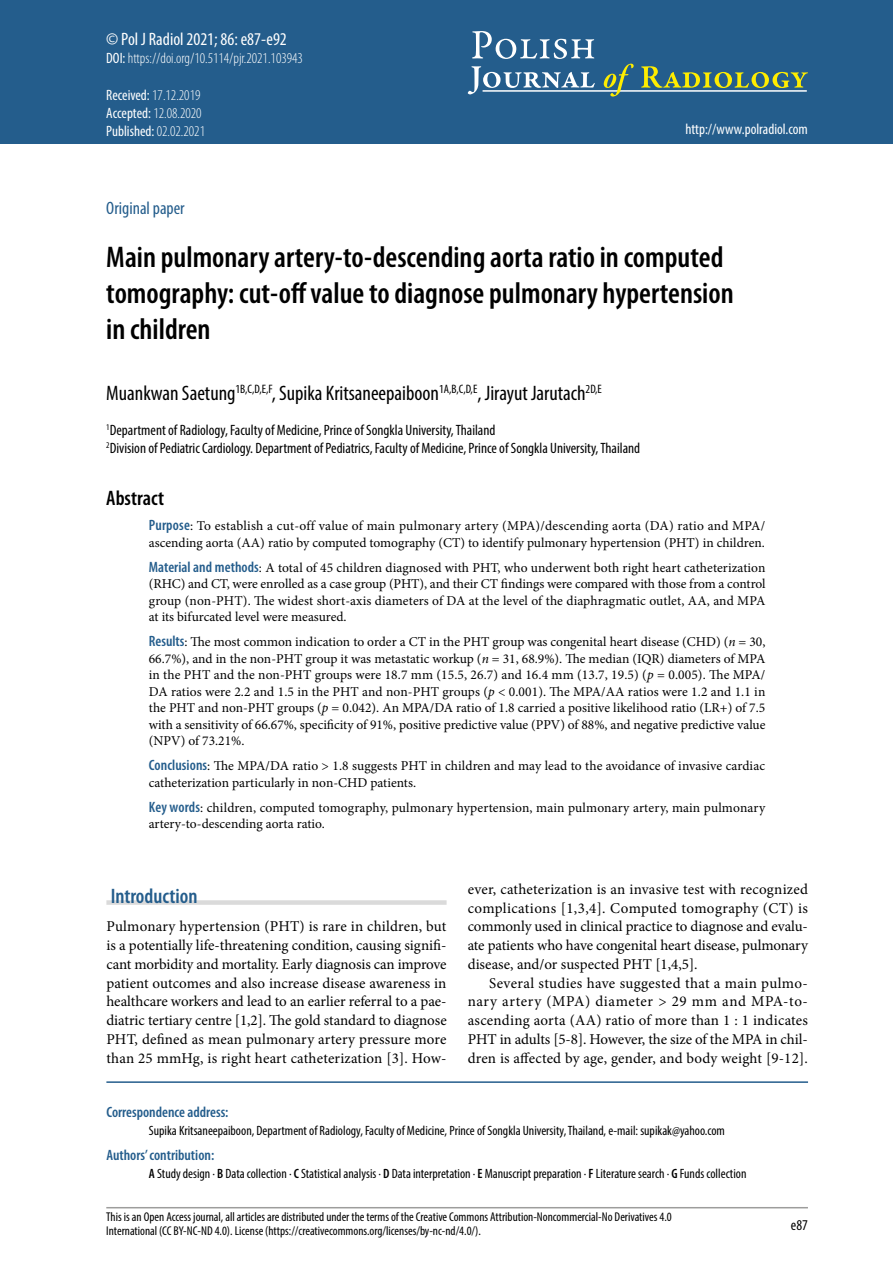
<style>
.page{position:relative;width:893px;height:1263px;background:#fff}
.page>*{position:absolute;margin:0;border:0;box-sizing:border-box;transform-origin:0 0}
.t1{font:600 condensed 30px/36px "Myriad Pro";color:#000}
.t2{font:condensed 21px "Myriad Pro";color:#000}
.t3{font:600 condensed 21px "Myriad Pro";color:#245d8c}
.t4{font:600 condensed 21px "Myriad Pro";color:#000}
.t5{font:condensed 18px "Myriad Pro";color:#fff}
.t6{font:condensed 18px "Myriad Pro";color:#245d8c}
.t7{font:15px/18.8px "Minion Pro";letter-spacing:.005em;color:#000;text-align:justify}
.t8{font:condensed 15px/18px "Myriad Pro";color:#000}
.t9{font:300 condensed 15px/18px "Myriad Pro";color:#fff}
.t10{font:600 condensed 15px "Myriad Pro";color:#245d8c}
.t11{font:condensed 15px "Myriad Pro";color:#fff}
.t12{font:13.5px/16.5px "Minion Pro";color:#000}
.t13{font:condensed 13.5px "Myriad Pro";color:#000}
.t14{font:condensed 12.75px/14.2px "Myriad Pro";color:#000}
.s1{font-weight:400}
.s2{font-family:"Myriad Pro";font-weight:600;font-stretch:condensed;font-size:15px;color:#245d8c}
.s3{font-style:italic}
.s4{font-weight:600}
</style>
<div class="page">
<hr style="left:106px;top:1207px;width:702px;height:1px;background:#9d9d9c">
<div style="left:0;top:0;width:893px;height:144px;background:#245d8c"></div>
<svg style="left:472px;top:31px;width:122px;height:28px"></svg>
<svg style="left:468px;top:66px;width:127px;height:28px"></svg>
<hr style="left:483px;top:90px;width:324px;height:2px;background:#fff">
<svg style="left:604px;top:64px;width:30px;height:33px"></svg>
<svg style="left:641px;top:66px;width:167px;height:22px"></svg>
<hr style="left:106px;top:1081px;width:702px;height:2px;background:#245d8c">
<div style="left:106px;top:900px;width:341px;height:5px;background:#dadada"></div>
<h3 class="t5" style="left:106px;top:28px;width:182px">© Pol J Radiol 2021; 86: e87-e92</h3>
<p class="t9" style="left:106px;top:48px;width:198px"><span class="s1">DOI:</span> https://doi.org/10.5114/pjr.2021.103943</p>
<p class="t9" style="left:106px;top:86px;width:100px"><span class="s1">Received:</span> 17.12.2019<br><span class="s1">Accepted:</span> 12.08.2020<br><span class="s1">Published:</span> 02.02.2021</p>
<p class="t11" style="left:685px;top:120px;width:124px">http://www.polradiol.com</p>
<h3 class="t6" style="left:106px;top:197px;width:80px">Original paper</h3>
<h1 class="t1" style="left:106px;top:238px;width:629px">Main pulmonary artery-to-descending aorta ratio in computed tomography: cut-off value to diagnose pulmonary hypertension in children</h1>
<h2 class="t2" style="left:106px;top:380px;width:497px">Muankwan Saetung<sup>1B,C,D,E,F</sup>, Supika Kritsaneepaiboon<sup>1A,B,C,D,E</sup>, Jirayut Jarutach<sup>2D,E</sup></h2>
<p class="t8" style="left:106px;top:420px;width:535px"><sup>1</sup>Department of Radiology, Faculty of Medicine, Prince of Songkla University, Thailand<br><sup>2</sup>Division of Pediatric Cardiology. Department of Pediatrics, Faculty of Medicine, Prince of Songkla University, Thailand</p>
<h2 class="t4" style="left:106px;top:485px;width:59px">Abstract</h2>
<p class="t12" style="left:149px;top:518px;width:618px"><span class="s2">Purpose</span>: To establish a cut-off value of main pulmonary artery (MPA)/descending aorta (DA) ratio and MPA/ ascending aorta (AA) ratio by computed tomography (CT) to identify pulmonary hypertension (PHT) in children.</p>
<p class="t12" style="left:149px;top:559px;width:618px;text-align:justify"><span class="s2">Material and methods</span>: A total of 45 children diagnosed with PHT, who underwent both right heart catheterization (RHC) and CT, were enrolled as a case group (PHT), and their CT findings were compared with those from a control group (non-PHT). The widest short-axis diameters of DA at the level of the diaphragmatic outlet, AA, and MPA at its bifurcated level were measured.</p>
<p class="t12" style="left:149px;top:634px;width:618px;text-align:justify"><span class="s2">Results</span>: The most common indication to order a CT in the PHT group was congenital heart disease (CHD) (<span class="s3">n</span> = 30, 66.7%), and in the non-PHT group it was metastatic workup (<span class="s3">n</span> = 31, 68.9%). The median (IQR) diameters of MPA in the PHT and the non-PHT groups were 18.7 mm (15.5, 26.7) and 16.4 mm (13.7, 19.5) (<span class="s3">p</span> = 0.005). The MPA/ DA ratios were 2.2 and 1.5 in the PHT and non-PHT groups (<span class="s3">p</span> &lt; 0.001). The MPA/AA ratios were 1.2 and 1.1 in the PHT and non-PHT groups (<span class="s3">p</span> = 0.042). An MPA/DA ratio of 1.8 carried a positive likelihood ratio (LR+) of 7.5 with a sensitivity of 66.67%, specificity of 91%, positive predictive value (PPV) of 88%, and negative predictive value (NPV) of 73.21%.</p>
<p class="t12" style="left:149px;top:758px;width:618px"><span class="s2">Conclusions</span>: The MPA/DA ratio &gt; 1.8 suggests PHT in children and may lead to the avoidance of invasive cardiac catheterization particularly in non-CHD patients.</p>
<p class="t12" style="left:149px;top:799px;width:618px"><span class="s2">Key words</span>: children, computed tomography, pulmonary hypertension, main pulmonary artery, main pulmonary artery-to-descending aorta ratio.</p>
<h2 class="t3" style="left:111px;top:883px;width:88px">Introduction</h2>
<p class="t7" style="left:106px;top:917px;width:342px">Pulmonary hypertension (PHT) is rare in children, but is a potentially life-threatening condition, causing signifi&shy;cant morbidity and mortality. Early diagnosis can improve patient outcomes and also increase disease awareness in healthcare workers and lead to an earlier referral to a pae&shy;diatric tertiary centre [1,2]. The gold standard to diagnose PHT, defined as mean pulmonary artery pressure more than 25 mmHg, is right heart catheterization [3]. How-</p>
<p class="t7" style="left:468px;top:880px;width:342px">ever, catheterization is an invasive test with recognized complications [1,3,4]. Computed tomography (CT) is commonly used in clinical practice to diagnose and evalu&shy;ate patients who have congenital heart disease, pulmonary disease, and/or suspected PHT [1,4,5].</p>
<p class="t7" style="left:468px;top:973px;width:342px;text-indent:21px">Several studies have suggested that a main pulmo&shy;nary artery (MPA) diameter &gt; 29 mm and MPA-to&shy;ascending aorta (AA) ratio of more than 1 : 1 indicates PHT in adults [5-8]. However, the size of the MPA in chil&shy;dren is affected by age, gender, and body weight [9-12].</p>
<p class="t10" style="left:106px;top:1103px;width:124px">Correspondence address:</p>
<p class="t13" style="left:149px;top:1122px;width:577px">Supika Kritsaneepaiboon, Department of Radiology, Faculty of Medicine, Prince of Songkla University, Thailand, e-mail: supikak@yahoo.com</p>
<p class="t10" style="left:106px;top:1146px;width:109px">Authors’ contribution:</p>
<p class="t13" style="left:149px;top:1165px;width:599px"><span class="s4">A</span> Study design ∙ <span class="s4">B</span> Data collection ∙ <span class="s4">C</span> Statistical analysis ∙ <span class="s4">D</span> Data interpretation ∙ <span class="s4">E</span> Manuscript preparation ∙ <span class="s4">F</span> Literature search ∙ <span class="s4">G</span> Funds collection</p>
<p class="t14" style="left:106px;top:1209px;width:567px">This is an Open Access journal, all articles are distributed under the terms of the Creative Commons Attribution-Noncommercial-No Derivatives 4.0<br>International (CC BY-NC-ND 4.0). License (https://creativecommons.org/licenses/by-nc-nd/4.0/).</p>
<p class="t8" style="left:791px;top:1216px;width:18px">e87</p>
</div>
